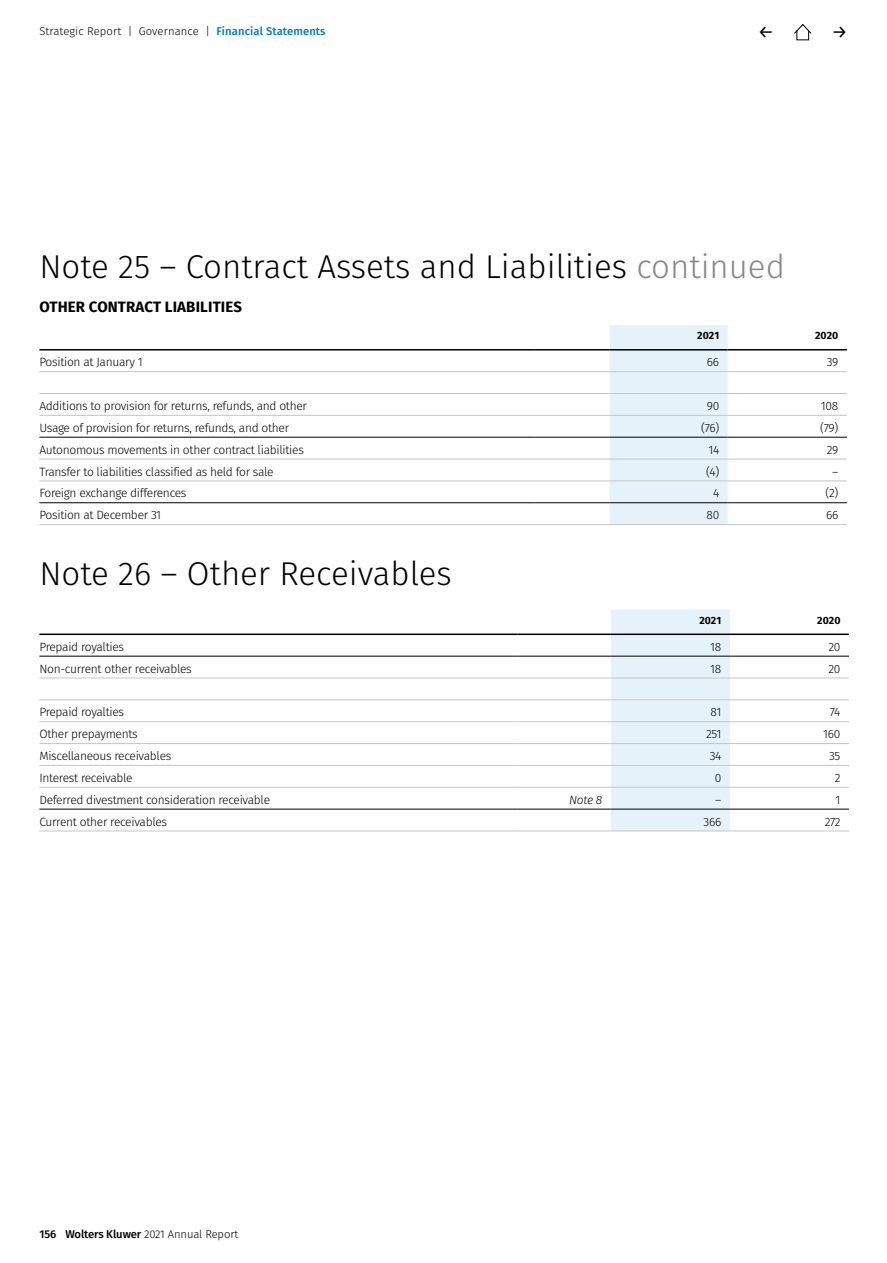
<style>
.page{position:relative;width:887px;height:1263px;background:#fff}
.page>*{position:absolute;margin:0;border:0;box-sizing:border-box;transform-origin:0 0}
.t1{font:300 33px "Fira Sans";color:#000}
.t2{font:18px "Fira Sans";color:#000}
.t3{font:700 15px "Fira Sans";letter-spacing:.01em;color:#000}
.t4{font:300 12px "Fira Sans";letter-spacing:-.025em;color:#000}
.t5{font:italic 300 12px "Fira Sans";color:#000}
.t6{font:300 11.25px "Fira Sans";letter-spacing:.01em;color:#000}
.t7{font:500 11.25px "Fira Sans";letter-spacing:-.01em;color:#000}
.t8{font:700 10.5px "Fira Sans";letter-spacing:.005em;color:#000}
.s1{font-weight:500;color:#007ac3}
.s2{color:#878787}
.s3{font-weight:300}
</style>
<div class="page">
<div style="left:610px;top:325px;width:117px;height:199px;background:#e6f2f9"></div>
<hr style="left:39px;top:371px;width:495px;height:1px;background:#c6c6c6">
<hr style="left:534px;top:371px;width:76px;height:1px;background:#c6c6c6">
<hr style="left:610px;top:371px;width:117px;height:1px;background:#c6c6c6">
<hr style="left:727px;top:371px;width:120px;height:1px;background:#c6c6c6">
<hr style="left:39px;top:393px;width:495px;height:1px;background:#c6c6c6">
<hr style="left:534px;top:393px;width:76px;height:1px;background:#c6c6c6">
<hr style="left:610px;top:393px;width:117px;height:1px;background:#c6c6c6">
<hr style="left:727px;top:393px;width:120px;height:1px;background:#c6c6c6">
<hr style="left:39px;top:415px;width:495px;height:1px;background:#c6c6c6">
<hr style="left:534px;top:415px;width:76px;height:1px;background:#c6c6c6">
<hr style="left:610px;top:415px;width:117px;height:1px;background:#c6c6c6">
<hr style="left:727px;top:415px;width:120px;height:1px;background:#c6c6c6">
<hr style="left:39px;top:459px;width:495px;height:1px;background:#c6c6c6">
<hr style="left:534px;top:459px;width:76px;height:1px;background:#c6c6c6">
<hr style="left:610px;top:459px;width:117px;height:1px;background:#c6c6c6">
<hr style="left:727px;top:459px;width:120px;height:1px;background:#c6c6c6">
<hr style="left:39px;top:481px;width:495px;height:1px;background:#c6c6c6">
<hr style="left:534px;top:481px;width:76px;height:1px;background:#c6c6c6">
<hr style="left:610px;top:481px;width:117px;height:1px;background:#c6c6c6">
<hr style="left:727px;top:481px;width:120px;height:1px;background:#c6c6c6">
<hr style="left:39px;top:349px;width:495px;height:1px;background:#000">
<hr style="left:534px;top:349px;width:76px;height:1px;background:#000">
<hr style="left:610px;top:349px;width:117px;height:1px;background:#000">
<hr style="left:727px;top:349px;width:120px;height:1px;background:#000">
<hr style="left:610px;top:437px;width:117px;height:1px;background:#000">
<hr style="left:727px;top:437px;width:120px;height:1px;background:#000">
<hr style="left:610px;top:502px;width:117px;height:1px;background:#000">
<hr style="left:727px;top:502px;width:120px;height:1px;background:#000">
<hr style="left:39px;top:437px;width:495px;height:1px;background:#000">
<hr style="left:534px;top:437px;width:76px;height:1px;background:#000">
<hr style="left:39px;top:502px;width:495px;height:1px;background:#000">
<hr style="left:534px;top:502px;width:76px;height:1px;background:#000">
<hr style="left:39px;top:524px;width:495px;height:1px;background:#c6c6c6">
<hr style="left:534px;top:524px;width:76px;height:1px;background:#c6c6c6">
<hr style="left:610px;top:524px;width:117px;height:1px;background:#c6c6c6">
<hr style="left:727px;top:524px;width:120px;height:1px;background:#c6c6c6">
<div style="left:611px;top:610px;width:119px;height:221px;background:#e6f2f9"></div>
<hr style="left:39px;top:678px;width:478px;height:1px;background:#c6c6c6">
<hr style="left:517px;top:678px;width:94px;height:1px;background:#c6c6c6">
<hr style="left:611px;top:678px;width:119px;height:1px;background:#c6c6c6">
<hr style="left:730px;top:678px;width:119px;height:1px;background:#c6c6c6">
<hr style="left:39px;top:700px;width:478px;height:1px;background:#c6c6c6">
<hr style="left:517px;top:700px;width:94px;height:1px;background:#c6c6c6">
<hr style="left:611px;top:700px;width:119px;height:1px;background:#c6c6c6">
<hr style="left:730px;top:700px;width:119px;height:1px;background:#c6c6c6">
<hr style="left:39px;top:721px;width:478px;height:1px;background:#c6c6c6">
<hr style="left:517px;top:721px;width:94px;height:1px;background:#c6c6c6">
<hr style="left:611px;top:721px;width:119px;height:1px;background:#c6c6c6">
<hr style="left:730px;top:721px;width:119px;height:1px;background:#c6c6c6">
<hr style="left:39px;top:743px;width:478px;height:1px;background:#c6c6c6">
<hr style="left:517px;top:743px;width:94px;height:1px;background:#c6c6c6">
<hr style="left:611px;top:743px;width:119px;height:1px;background:#c6c6c6">
<hr style="left:730px;top:743px;width:119px;height:1px;background:#c6c6c6">
<hr style="left:39px;top:765px;width:478px;height:1px;background:#c6c6c6">
<hr style="left:517px;top:765px;width:94px;height:1px;background:#c6c6c6">
<hr style="left:611px;top:765px;width:119px;height:1px;background:#c6c6c6">
<hr style="left:730px;top:765px;width:119px;height:1px;background:#c6c6c6">
<hr style="left:39px;top:787px;width:478px;height:1px;background:#c6c6c6">
<hr style="left:517px;top:787px;width:94px;height:1px;background:#c6c6c6">
<hr style="left:611px;top:787px;width:119px;height:1px;background:#c6c6c6">
<hr style="left:730px;top:787px;width:119px;height:1px;background:#c6c6c6">
<hr style="left:39px;top:633px;width:478px;height:2px;background:#000">
<hr style="left:517px;top:633px;width:94px;height:2px;background:#000">
<hr style="left:611px;top:633px;width:119px;height:2px;background:#000">
<hr style="left:730px;top:633px;width:119px;height:2px;background:#000">
<hr style="left:611px;top:656px;width:119px;height:1px;background:#000">
<hr style="left:730px;top:656px;width:119px;height:1px;background:#000">
<hr style="left:611px;top:809px;width:119px;height:1px;background:#000">
<hr style="left:730px;top:809px;width:119px;height:1px;background:#000">
<hr style="left:39px;top:656px;width:478px;height:1px;background:#000">
<hr style="left:517px;top:656px;width:94px;height:1px;background:#000">
<hr style="left:39px;top:809px;width:478px;height:1px;background:#000">
<hr style="left:517px;top:809px;width:94px;height:1px;background:#000">
<hr style="left:39px;top:831px;width:478px;height:1px;background:#c6c6c6">
<hr style="left:517px;top:831px;width:94px;height:1px;background:#c6c6c6">
<hr style="left:611px;top:831px;width:119px;height:1px;background:#c6c6c6">
<hr style="left:730px;top:831px;width:119px;height:1px;background:#c6c6c6">
<svg style="left:794px;top:24px;width:18px;height:17px"></svg>
<p class="t6" style="left:39px;top:23px;width:288px">Strategic Report | Governance | <span class="s1">Financial Statements</span></p>
<h2 class="t2" style="left:758px;top:18px;width:18px">←</h2>
<h2 class="t2" style="left:831px;top:18px;width:18px">→</h2>
<h1 class="t1" style="left:39px;top:243px;width:747px">Note 25 – Contract Assets and Liabilities <span class="s2">continued</span></h1>
<p class="t3" style="left:39px;top:294px;width:204px">OTHER CONTRACT LIABILITIES</p>
<p class="t8" style="left:697px;top:327px;width:24px">2021</p>
<p class="t8" style="left:815px;top:327px;width:25px">2020</p>
<p class="t4" style="left:39px;top:354px;width:105px">Position at January 1</p>
<p class="t4" style="left:707px;top:354px;width:14px">66</p>
<p class="t4" style="left:826px;top:354px;width:13px">39</p>
<p class="t4" style="left:39px;top:397px;width:269px">Additions to provision for returns, refunds, and other</p>
<p class="t4" style="left:706px;top:397px;width:14px">90</p>
<p class="t4" style="left:821px;top:397px;width:19px">108</p>
<p class="t4" style="left:39px;top:419px;width:251px">Usage of provision for returns, refunds, and other</p>
<p class="t4" style="left:701px;top:419px;width:20px">(76)</p>
<p class="t4" style="left:820px;top:419px;width:20px">(79)</p>
<p class="t4" style="left:39px;top:441px;width:266px">Autonomous movements in other contract liabilities</p>
<p class="t4" style="left:708px;top:441px;width:12px">14</p>
<p class="t4" style="left:827px;top:441px;width:13px">29</p>
<p class="t4" style="left:39px;top:463px;width:236px">Transfer to liabilities classified as held for sale</p>
<p class="t4" style="left:706px;top:463px;width:15px">(4)</p>
<p class="t4" style="left:832px;top:463px;width:8px">–</p>
<p class="t4" style="left:39px;top:485px;width:149px">Foreign exchange differences</p>
<p class="t4" style="left:713px;top:485px;width:8px">4</p>
<p class="t4" style="left:825px;top:485px;width:14px">(2)</p>
<p class="t4" style="left:39px;top:507px;width:123px">Position at December 31</p>
<p class="t4" style="left:706px;top:507px;width:14px">80</p>
<p class="t4" style="left:826px;top:507px;width:14px">66</p>
<h1 class="t1" style="left:39px;top:550px;width:414px">Note 26 – Other Receivables</h1>
<p class="t8" style="left:699px;top:611px;width:24px">2021</p>
<p class="t8" style="left:817px;top:611px;width:25px">2020</p>
<p class="t4" style="left:39px;top:638px;width:86px">Prepaid royalties</p>
<p class="t4" style="left:710px;top:638px;width:13px">18</p>
<p class="t4" style="left:828px;top:638px;width:14px">20</p>
<p class="t4" style="left:39px;top:660px;width:154px">Non-current other receivables</p>
<p class="t4" style="left:710px;top:660px;width:13px">18</p>
<p class="t4" style="left:828px;top:660px;width:14px">20</p>
<p class="t4" style="left:39px;top:704px;width:86px">Prepaid royalties</p>
<p class="t4" style="left:710px;top:704px;width:12px">81</p>
<p class="t4" style="left:829px;top:704px;width:12px">74</p>
<p class="t4" style="left:39px;top:725px;width:100px">Other prepayments</p>
<p class="t4" style="left:706px;top:725px;width:17px">251</p>
<p class="t4" style="left:823px;top:725px;width:19px">160</p>
<p class="t4" style="left:39px;top:747px;width:133px">Miscellaneous receivables</p>
<p class="t4" style="left:709px;top:747px;width:13px">34</p>
<p class="t4" style="left:829px;top:747px;width:13px">35</p>
<p class="t4" style="left:39px;top:769px;width:95px">Interest receivable</p>
<p class="t4" style="left:715px;top:769px;width:8px">0</p>
<p class="t4" style="left:834px;top:769px;width:7px">2</p>
<p class="t4" style="left:39px;top:791px;width:232px">Deferred divestment consideration receivable</p>
<p class="t5" style="left:569px;top:791px;width:35px">Note 8</p>
<p class="t4" style="left:715px;top:791px;width:8px">–</p>
<p class="t4" style="left:835px;top:791px;width:6px">1</p>
<p class="t4" style="left:39px;top:813px;width:129px">Current other receivables</p>
<p class="t4" style="left:703px;top:813px;width:19px">366</p>
<p class="t4" style="left:824px;top:813px;width:17px">272</p>
<p class="t7" style="left:39px;top:1225px;width:200px">156 Wolters Kluwer <span class="s3">2021 Annual Report</span></p>
</div>
